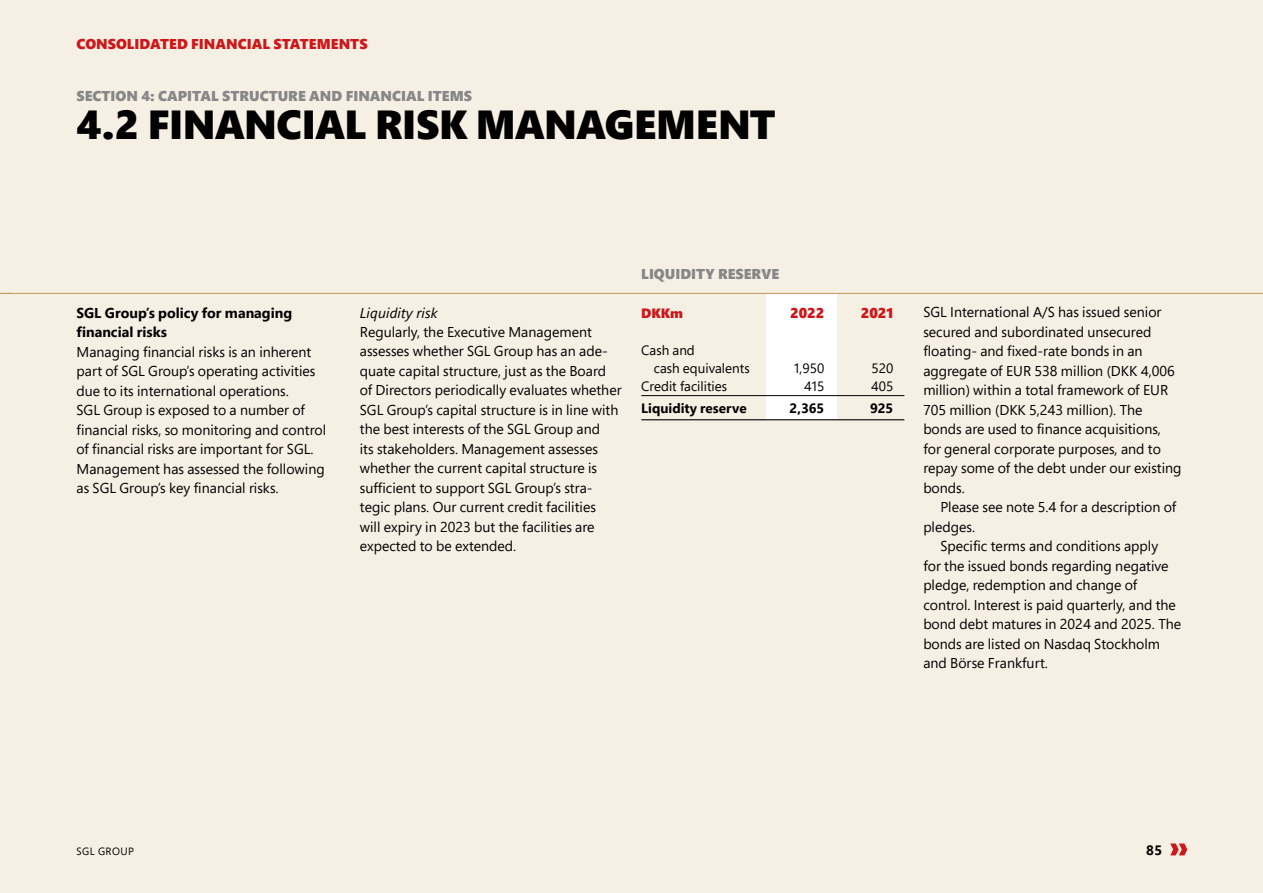
<style>
.page{position:relative;width:1263px;height:893px;background:#f6efe4}
.page>*{position:absolute;margin:0;border:0;box-sizing:border-box;transform-origin:0 0}
.t1{font:900 40.5px "Segoe Pro";letter-spacing:-.015em;color:#000}
.t2{font:14.25px/19.5px "Segoe Pro";color:#000}
.t3{font:900 14.25px "Segoe Pro";color:#878787}
.t4{font:700 14.25px/19.5px "Segoe Pro";color:#000}
.t5{font:900 14.25px "Segoe Pro";color:#cd1719}
.t6{font:italic 14.25px "Segoe Pro";letter-spacing:.01em;color:#000}
.t7{font:700 13.65px "Segoe Pro";color:#000}
.t8{font:13.5px/18px "Segoe Pro";color:#000}
.t9{font:700 13.5px "Segoe Pro";color:#000}
.t10{font:900 13.5px "Segoe Pro";color:#cd1719}
.t11{font:10.5px "Segoe Pro";letter-spacing:.04em;color:#000}
</style>
<div class="page">
<div style="left:766px;top:293px;width:71px;height:127px;background:#fff"></div>
<hr style="left:641px;top:395px;width:263px;height:1px;background:#000">
<hr style="left:641px;top:419px;width:263px;height:1px;background:#000">
<hr style="left:0;top:293px;width:1263px;height:1px;background:#c09b57">
<svg style="left:1170px;top:843px;width:17px;height:12px"></svg>
<p class="t5" style="left:77px;top:34px;width:292px">CONSOLIDATED FINANCIAL STATEMENTS</p>
<p class="t3" style="left:77px;top:86px;width:397px">SECTION 4: CAPITAL STRUCTURE AND FINANCIAL ITEMS</p>
<h1 class="t1" style="left:77px;top:96px;width:700px">4.2 FINANCIAL RISK MANAGEMENT</h1>
<p class="t4" style="left:77px;top:302px;width:217px">SGL Group’s policy for managing financial risks</p>
<p class="t2" style="left:77px;top:341px;width:251px">Managing financial risks is an inherent part of SGL Group’s operating activities due to its international operations.<br>SGL Group is exposed to a number of financial risks, so monitoring and control of financial risks are important for SGL.<br>Management has assessed the following as SGL Group’s key financial risks.</p>
<p class="t6" style="left:360px;top:303px;width:80px">Liquidity risk</p>
<p class="t2" style="left:360px;top:322px;width:263px">Regularly, the Executive Management assesses whether SGL Group has an ade&shy;quate capital structure, just as the Board of Directors periodically evaluates whether SGL Group’s capital structure is in line with the best interests of the SGL Group and<br>its stakeholders. Management assesses whether the current capital structure is sufficient to support SGL Group’s stra&shy;tegic plans. Our current credit facilities<br>will expiry in 2023 but the facilities are expected to be extended.</p>
<p class="t3" style="left:641px;top:263px;width:139px">LIQUIDITY RESERVE</p>
<p class="t10" style="left:641px;top:303px;width:43px">DKKm</p>
<p class="t5" style="left:790px;top:302px;width:36px">2022</p>
<p class="t5" style="left:861px;top:302px;width:34px">2021</p>
<p class="t8" style="left:654px;top:341px;width:97px;text-indent:-13px">Cash and<br>cash equivalents</p>
<p class="t8" style="left:794px;top:359px;width:32px">1,950</p>
<p class="t8" style="left:871px;top:359px;width:23px">520</p>
<p class="t8" style="left:641px;top:377px;width:87px">Credit facilities</p>
<p class="t8" style="left:804px;top:377px;width:22px">415</p>
<p class="t8" style="left:871px;top:377px;width:24px">405</p>
<p class="t9" style="left:641px;top:399px;width:107px">Liquidity reserve</p>
<p class="t9" style="left:790px;top:399px;width:36px">2,365</p>
<p class="t9" style="left:870px;top:399px;width:25px">925</p>
<p class="t2" style="left:923px;top:302px;width:260px">SGL International A/S has issued senior secured and subordinated unsecured floating- and fixed-rate bonds in an aggregate of EUR 538 million (DKK 4,006 million) within a total framework of EUR 705 million (DKK 5,243 million). The bonds are used to finance acquisitions, for general corporate purposes, and to repay some of the debt under our existing bonds.</p>
<p class="t2" style="left:923px;top:497px;width:254px;text-indent:17px">Please see note 5.4 for a description of pledges.</p>
<p class="t2" style="left:923px;top:536px;width:259px;text-indent:17px">Specific terms and conditions apply<br>for the issued bonds regarding negative pledge, redemption and change of control. Interest is paid quarterly, and the bond debt matures in 2024 and 2025. The bonds are listed on Nasdaq Stockholm and Börse Frankfurt.</p>
<p class="t11" style="left:77px;top:844px;width:59px">SGL GROUP</p>
<p class="t7" style="left:1146px;top:840px;width:18px">85</p>
</div>
